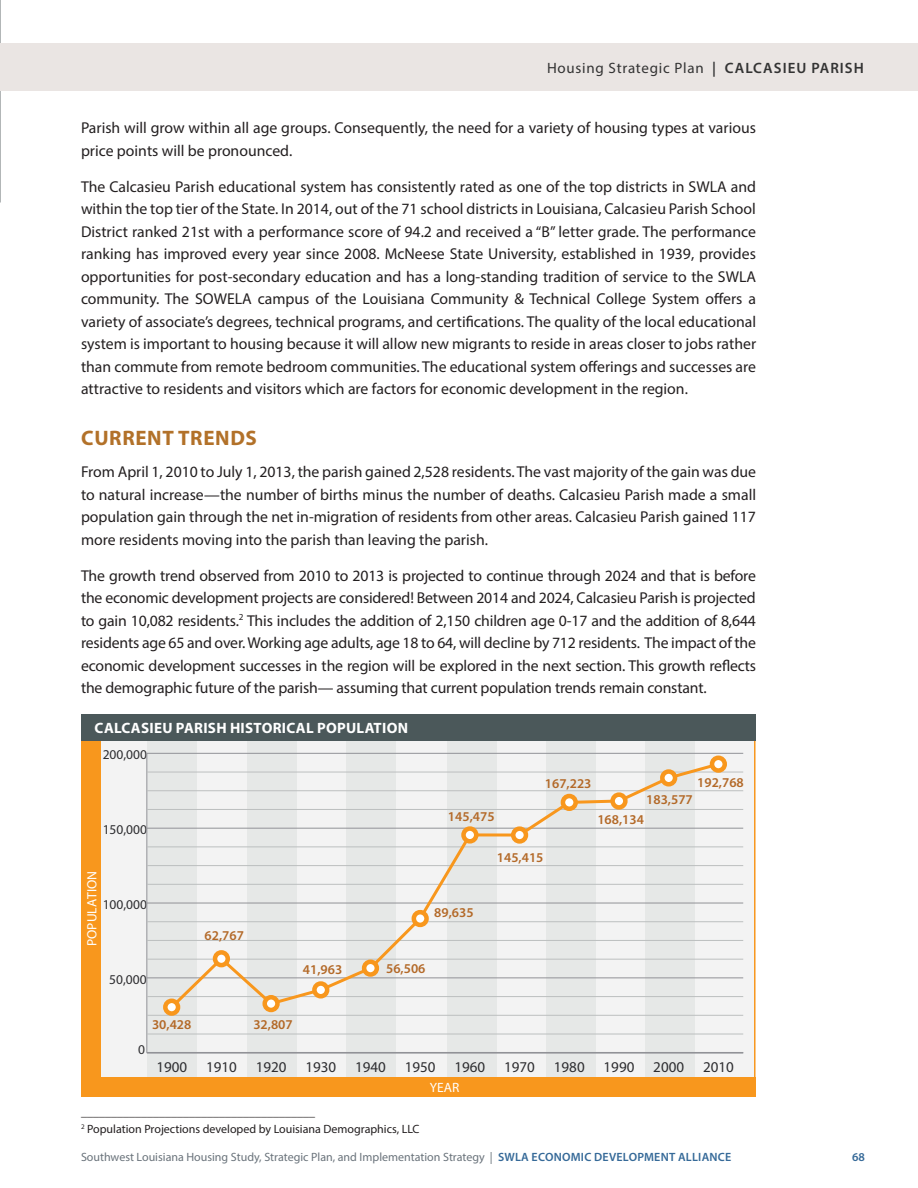
<style>
.page{position:relative;width:918px;height:1188px;background:#fff}
.page>*{position:absolute;margin:0;border:0;box-sizing:border-box;transform-origin:0 0}
.t1{font:700 21px "Myriad Pro";letter-spacing:.03em;color:#b27129}
.t2{font:15.75px/22.5px "Myriad Pro";color:#231f20;text-align:justify}
.t3{font:15px "Myriad Pro";color:#2d2d30}
.t4{font:15px "Myriad Pro";letter-spacing:.05em;color:#333}
.t5{font:700 15px "Myriad Pro";letter-spacing:.02em;color:#fff}
.t6{font:600 13.5px "Myriad Pro";color:#b36928}
.t7{font:13.5px "Myriad Pro";color:#2d2d30}
.t8{font:13.5px "Myriad Pro";color:#fff}
.t9{font:12px "Myriad Pro";color:#6a737b}
.t10{font:12px/17.5px "Myriad Pro";color:#231f20}
.t11{font:600 12px "Myriad Pro";color:#356998}
.s1{font-weight:600}
.s2{font-weight:600;color:#356998}
</style>
<div class="page">
<div style="left:0;top:44px;width:918px;height:47px;background:#eae5e3"></div>
<div style="left:96px;top:736px;width:659px;height:349px;background:#f3f3f3"></div>
<div style="left:147px;top:739px;width:49px;height:352px;background:#e6e8e7"></div>
<div style="left:247px;top:739px;width:50px;height:352px;background:#e6e8e7"></div>
<div style="left:346px;top:739px;width:50px;height:352px;background:#e6e8e7"></div>
<div style="left:447px;top:739px;width:49px;height:352px;background:#e6e8e7"></div>
<div style="left:546px;top:737px;width:49px;height:354px;background:#e6e8e7"></div>
<div style="left:645px;top:737px;width:49px;height:354px;background:#e6e8e7"></div>
<hr style="left:147px;top:753px;width:1px;height:300px;background:#919297">
<hr style="left:147px;top:1052px;width:596px;height:1px;background:#919297">
<hr style="left:147px;top:977px;width:596px;height:1px;background:#919297">
<hr style="left:147px;top:903px;width:596px;height:1px;background:#919297">
<hr style="left:147px;top:828px;width:596px;height:1px;background:#919297">
<hr style="left:147px;top:753px;width:596px;height:1px;background:#919297">
<hr style="left:147px;top:1034px;width:596px;height:1px;background:#bcbfbf">
<hr style="left:147px;top:1015px;width:596px;height:1px;background:#bcbfbf">
<hr style="left:147px;top:996px;width:596px;height:1px;background:#bcbfbf">
<hr style="left:147px;top:959px;width:596px;height:1px;background:#bcbfbf">
<hr style="left:147px;top:940px;width:596px;height:1px;background:#bcbfbf">
<hr style="left:147px;top:921px;width:596px;height:1px;background:#bcbfbf">
<hr style="left:147px;top:884px;width:596px;height:1px;background:#bcbfbf">
<hr style="left:147px;top:865px;width:596px;height:1px;background:#bcbfbf">
<hr style="left:147px;top:847px;width:596px;height:1px;background:#bcbfbf">
<hr style="left:147px;top:809px;width:596px;height:1px;background:#bcbfbf">
<hr style="left:147px;top:790px;width:596px;height:1px;background:#bcbfbf">
<hr style="left:147px;top:772px;width:596px;height:1px;background:#bcbfbf">
<svg style="left:167px;top:831px;width:307px;height:180px"></svg>
<svg style="left:479px;top:833px;width:32px;height:4px"></svg>
<svg style="left:515px;top:760px;width:207px;height:79px"></svg>
<svg style="left:165px;top:1001px;width:13px;height:13px"></svg>
<div style="left:163px;top:999px;width:17px;height:17px;border:4px solid #f8971d;border-radius:50%"></div>
<svg style="left:215px;top:952px;width:13px;height:13px"></svg>
<div style="left:213px;top:950px;width:17px;height:17px;border:4px solid #f8971d;border-radius:50%"></div>
<svg style="left:265px;top:997px;width:12px;height:13px"></svg>
<div style="left:262px;top:995px;width:18px;height:17px;border:4px solid #f8971d;border-radius:50%"></div>
<svg style="left:314px;top:984px;width:13px;height:12px"></svg>
<div style="left:312px;top:981px;width:17px;height:18px;border:4px solid #f8971d;border-radius:50%"></div>
<svg style="left:364px;top:962px;width:13px;height:12px"></svg>
<div style="left:362px;top:960px;width:17px;height:17px;border:4px solid #f8971d;border-radius:50%"></div>
<svg style="left:414px;top:912px;width:13px;height:13px"></svg>
<div style="left:412px;top:910px;width:17px;height:17px;border:4px solid #f8971d;border-radius:50%"></div>
<svg style="left:464px;top:829px;width:12px;height:12px"></svg>
<div style="left:461px;top:826px;width:18px;height:18px;border:4px solid #f8971d;border-radius:50%"></div>
<svg style="left:513px;top:829px;width:13px;height:12px"></svg>
<div style="left:511px;top:826px;width:17px;height:18px;border:4px solid #f8971d;border-radius:50%"></div>
<svg style="left:563px;top:796px;width:13px;height:13px"></svg>
<div style="left:561px;top:794px;width:17px;height:17px;border:4px solid #f8971d;border-radius:50%"></div>
<svg style="left:613px;top:795px;width:12px;height:12px"></svg>
<div style="left:610px;top:792px;width:18px;height:18px;border:4px solid #f8971d;border-radius:50%"></div>
<svg style="left:662px;top:772px;width:13px;height:12px"></svg>
<div style="left:660px;top:769px;width:17px;height:18px;border:4px solid #f8971d;border-radius:50%"></div>
<svg style="left:712px;top:758px;width:13px;height:13px"></svg>
<div style="left:710px;top:756px;width:17px;height:17px;border:4px solid #f8971d;border-radius:50%"></div>
<div style="left:81px;top:737px;width:20px;height:360px;background:#f8971d"></div>
<div style="left:94px;top:1077px;width:662px;height:20px;background:#f8971d"></div>
<div style="left:81px;top:714px;width:675px;height:27px;background:#4b585a"></div>
<p class="t4" style="left:547px;top:62px;width:318px">Housing Strategic Plan <span class="s1">| CALCASIEU PARISH</span></p>
<p class="t2" style="left:81px;top:118px;width:676px">Parish will grow within all age groups. Consequently, the need for a variety of housing types at various price points will be pronounced.</p>
<p class="t2" style="left:81px;top:176px;width:677px">The Calcasieu Parish educational system has consistently rated as one of the top districts in SWLA and within the top tier of the State. In 2014, out of the 71 school districts in Louisiana, Calcasieu Parish School District ranked 21st with a performance score of 94.2 and received a “B” letter grade. The performance ranking has improved every year since 2008. McNeese State University, established in 1939, provides opportunities for post-secondary education and has a long-standing tradition of service to the SWLA community. The SOWELA campus of the Louisiana Community &amp; Technical College System offers a variety of associate’s degrees, technical programs, and certifications. The quality of the local educational system is important to housing because it will allow new migrants to reside in areas closer to jobs rather than commute from remote bedroom communities. The educational system offerings and successes are attractive to residents and visitors which are factors for economic development in the region.</p>
<h1 class="t1" style="left:81px;top:425px;width:177px">CURRENT TRENDS</h1>
<p class="t2" style="left:81px;top:462px;width:677px">From April 1, 2010 to July 1, 2013, the parish gained 2,528 residents. The vast majority of the gain was due to natural increase—the number of births minus the number of deaths. Calcasieu Parish made a small population gain through the net in-migration of residents from other areas. Calcasieu Parish gained 117 more residents moving into the parish than leaving the parish.</p>
<p class="t2" style="left:81px;top:565px;width:677px">The growth trend observed from 2010 to 2013 is projected to continue through 2024 and that is before the economic development projects are considered! Between 2014 and 2024, Calcasieu Parish is projected to gain 10,082 residents.<sup>2</sup> This includes the addition of 2,150 children age 0-17 and the addition of 8,644 residents age 65 and over. Working age adults, age 18 to 64, will decline by 712 residents. The impact of the economic development successes in the region will be explored in the next section. This growth reflects the demographic future of the parish— assuming that current population trends remain constant.</p>
<p class="t5" style="left:95px;top:719px;width:315px">CALCASIEU PARISH HISTORICAL POPULATION</p>
<p class="t7" style="left:103px;top:750px;width:46px">200,000</p>
<p class="t7" style="left:103px;top:825px;width:46px">150,000</p>
<p class="t8" style="left:87px;top:946px;width:77px;rotate:-90deg">POPULATION</p>
<p class="t7" style="left:103px;top:899px;width:46px">100,000</p>
<p class="t7" style="left:109px;top:974px;width:39px">50,000</p>
<p class="t7" style="left:138px;top:1045px;width:8px">0</p>
<p class="t6" style="left:152px;top:1019px;width:41px">30,428</p>
<p class="t6" style="left:448px;top:812px;width:48px">145,475</p>
<p class="t6" style="left:545px;top:779px;width:48px">167,223</p>
<p class="t6" style="left:697px;top:777px;width:48px">192,768</p>
<p class="t6" style="left:646px;top:794px;width:48px">183,577</p>
<p class="t6" style="left:597px;top:815px;width:48px">168,134</p>
<p class="t6" style="left:497px;top:852px;width:48px">145,415</p>
<p class="t6" style="left:205px;top:930px;width:41px">62,767</p>
<p class="t6" style="left:434px;top:908px;width:41px">89,635</p>
<p class="t6" style="left:303px;top:965px;width:41px">41,963</p>
<p class="t6" style="left:386px;top:963px;width:41px">56,506</p>
<p class="t6" style="left:253px;top:1019px;width:41px">32,807</p>
<p class="t3" style="left:156px;top:1062px;width:32px">1900</p>
<p class="t3" style="left:206px;top:1062px;width:32px">1910</p>
<p class="t3" style="left:256px;top:1062px;width:32px">1920</p>
<p class="t3" style="left:305px;top:1062px;width:32px">1930</p>
<p class="t3" style="left:355px;top:1062px;width:32px">1940</p>
<p class="t3" style="left:405px;top:1062px;width:32px">1950</p>
<p class="t3" style="left:455px;top:1062px;width:32px">1960</p>
<p class="t3" style="left:504px;top:1062px;width:32px">1970</p>
<p class="t3" style="left:554px;top:1062px;width:32px">1980</p>
<p class="t3" style="left:604px;top:1062px;width:32px">1990</p>
<p class="t3" style="left:653px;top:1062px;width:32px">2000</p>
<p class="t3" style="left:703px;top:1062px;width:32px">2010</p>
<p class="t10" style="left:81px;top:1104px;width:340px">_______________________________________<br><sup>2</sup> Population Projections developed by Louisiana Demographics, LLC</p>
<p class="t8" style="left:430px;top:1082px;width:31px">YEAR</p>
<p class="t9" style="left:81px;top:1152px;width:652px">Southwest Louisiana Housing Study, Strategic Plan, and Implementation Strategy | <span class="s2">SWLA ECONOMIC DEVELOPMENT ALLIANCE</span></p>
<p class="t11" style="left:852px;top:1152px;width:14px">68</p>
</div>
